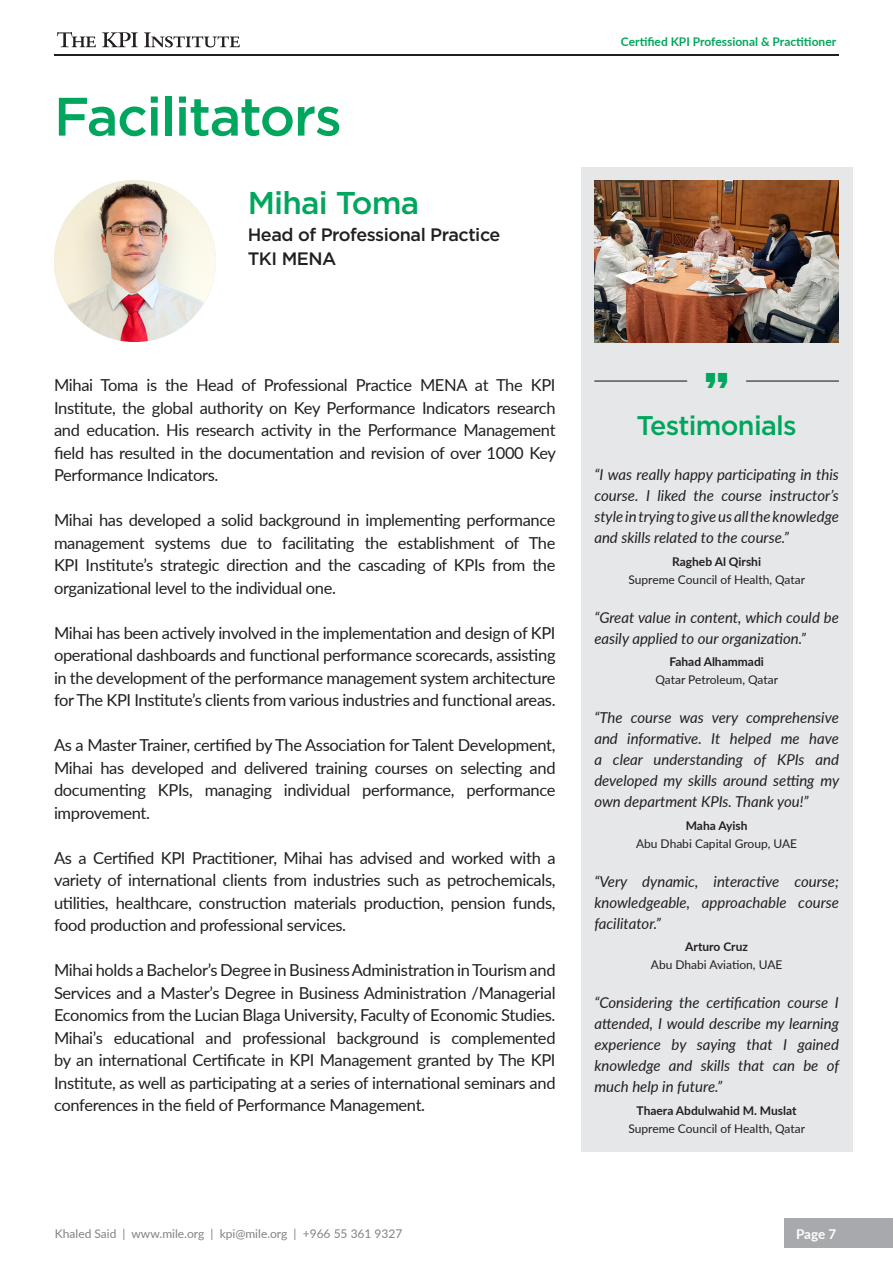
<style>
.page{position:relative;width:893px;height:1263px;background:#fff}
.page>*{position:absolute;margin:0;border:0;box-sizing:border-box;transform-origin:0 0}
.t1{font:500 54px "Gotham";letter-spacing:-.025em;color:#00a65d}
.t2{font:500 31.5px "Gotham";letter-spacing:-.025em;color:#00a65d}
.t3{font:500 27px "Gotham";letter-spacing:-.025em;color:#00a65d}
.t4{font:500 18px "Gotham";letter-spacing:-.025em;color:#231f20}
.body_text{font:16.5px/22.5px "Lato";letter-spacing:-.02em;color:#231f20;text-align:justify}
.t5{font:italic 15px/21px "Lato";color:#231f20;text-align:justify}
.t6{font:700 13.5px "Lato";color:#fff}
.t7{font:12px "Lato";color:#231f20}
.t8{font:700 12px "Lato";color:#231f20}
.t9{font:12px "Lato";color:#808285}
.t10{font:700 12px "Lato";color:#00a65d}
</style>
<div class="page">
<hr style="left:54px;top:54px;width:785px;height:1px;background:#231f20">
<svg style="left:57px;top:32px;width:183px;height:15px"></svg>
<div style="left:784px;top:1218px;width:109px;height:30px;background:#a8a9ad"></div>
<img style="left:54px;top:180px;width:162px;height:162px;border-radius:81px">
<div style="left:581px;top:167px;width:271px;height:985px;background:#e6e7e9"></div>
<hr style="left:594px;top:380px;width:93px;height:2px;background:#231f20">
<hr style="left:746px;top:380px;width:93px;height:2px;background:#231f20">
<img style="left:594px;top:180px;width:245px;height:162px">
<p class="t1" style="left:54px;top:81px;width:289px">Facilitators</p>
<p class="t2" style="left:248px;top:182px;width:173px">Mihai Toma</p>
<p class="t4" style="left:248px;top:223px;width:254px">Head of Professional Practice</p>
<p class="t4" style="left:248px;top:247px;width:90px">TKI MENA</p>
<p class="t10" style="left:621px;top:33px;width:217px">Certified KPI Professional &amp; Practitioner</p>
<p class="body_text" style="left:54px;top:373px;width:503px">Mihai Toma is the Head of Professional Practice MENA at The KPI Institute, the global authority on Key Performance Indicators research and education. His research activity in the Performance Management field has resulted in the documentation and revision of over 1000 Key Performance Indicators.</p>
<p class="body_text" style="left:54px;top:508px;width:503px">Mihai has developed a solid background in implementing performance management systems due to facilitating the establishment of The KPI Institute’s strategic direction and the cascading of KPIs from the organizational level to the individual one.</p>
<p class="body_text" style="left:54px;top:621px;width:503px">Mihai has been actively involved in the implementation and design of KPI operational dashboards and functional performance scorecards, assisting in the development of the performance management system architecture for The KPI Institute’s clients from various industries and functional areas.</p>
<p class="body_text" style="left:54px;top:733px;width:503px">As a Master Trainer, certified by The Association for Talent Development, Mihai has developed and delivered training courses on selecting and documenting KPIs, managing individual performance, performance improvement.</p>
<p class="body_text" style="left:54px;top:846px;width:503px">As a Certified KPI Practitioner, Mihai has advised and worked with a variety of international clients from industries such as petrochemicals, utilities, healthcare, construction materials production, pension funds, food production and professional services.</p>
<p class="body_text" style="left:54px;top:958px;width:503px">Mihai holds a Bachelor’s Degree in Business Administration in Tourism and Services and a Master’s Degree in Business Administration /Managerial Economics from the Lucian Blaga University, Faculty of Economic Studies.<br>Mihai’s educational and professional background is complemented by an international Certificate in KPI Management granted by The KPI Institute, as well as participating at a series of international seminars and conferences in the field of Performance Management.</p>
<p class="t3" style="left:636px;top:408px;width:162px">Testimonials</p>
<p class="t5" style="left:594px;top:464px;width:246px">“I was really happy participating in this course. I liked the course instructor’s style in trying to give us all the knowledge and skills related to the course.”</p>
<p class="t8" style="left:672px;top:553px;width:90px">Ragheb Al Qirshi</p>
<p class="t7" style="left:628px;top:571px;width:178px">Supreme Council of Health, Qatar</p>
<p class="t5" style="left:594px;top:606px;width:246px">“Great value in content, which could be easily applied to our organization.”</p>
<p class="t8" style="left:669px;top:653px;width:96px">Fahad Alhammadi</p>
<p class="t7" style="left:655px;top:671px;width:124px">Qatar Petroleum, Qatar</p>
<p class="t5" style="left:594px;top:706px;width:246px">“The course was very comprehensive and informative. It helped me have a clear understanding of KPIs and developed my skills around setting my own department KPIs. Thank you!”</p>
<p class="t8" style="left:686px;top:817px;width:63px">Maha Ayish</p>
<p class="t7" style="left:636px;top:835px;width:163px">Abu Dhabi Capital Group, UAE</p>
<p class="t5" style="left:594px;top:870px;width:246px">“Very dynamic, interactive course; knowledgeable, approachable course facilitator.”</p>
<p class="t8" style="left:685px;top:938px;width:64px">Arturo Cruz</p>
<p class="t7" style="left:651px;top:956px;width:133px">Abu Dhabi Aviation, UAE</p>
<p class="t5" style="left:594px;top:991px;width:246px">“Considering the certification course I attended, I would describe my learning experience by saying that I gained knowledge and skills that can be of much help in future.”</p>
<p class="t8" style="left:637px;top:1102px;width:162px">Thaera Abdulwahid M. Muslat</p>
<p class="t7" style="left:628px;top:1120px;width:178px">Supreme Council of Health, Qatar</p>
<p class="t9" style="left:55px;top:1225px;width:349px">Khaled Said | www.mile.org | kpi@mile.org | +966 55 361 9327</p>
<p class="t6" style="left:796px;top:1224px;width:42px">Page 7</p>
</div>
